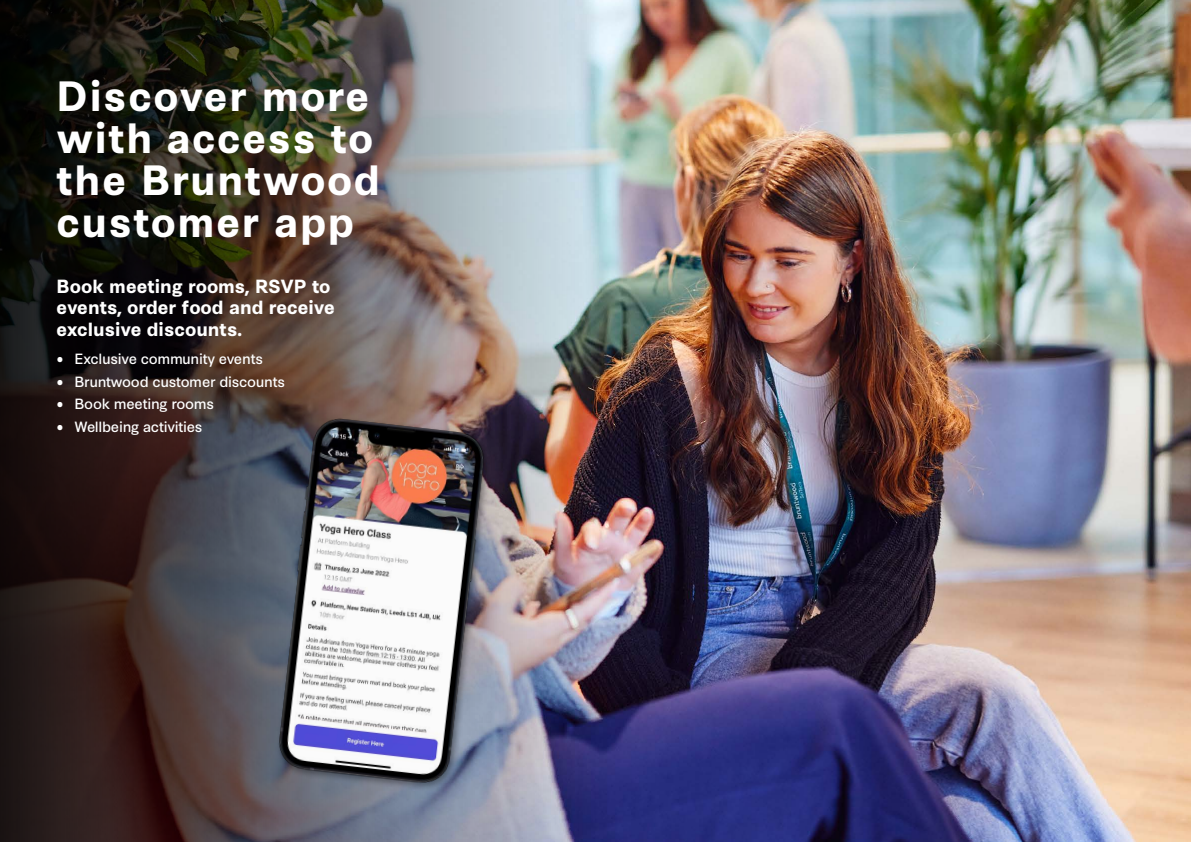
<style>
.page{position:relative;width:1191px;height:842px;background:#fff}
.page>*{position:absolute;margin:0;border:0;box-sizing:border-box;transform-origin:0 0}
.t1{font:700 40px/42px "Synthese";letter-spacing:.04em;color:#fff}
.t2{font:700 18px/21.6px "Synthese";color:#fff}
.t3{font:14px "Synthese";letter-spacing:-.02em;color:#fff}
</style>
<div class="page">
<img style="left:595px;top:0;width:596px;height:842px">
<img style="left:0;top:0;width:595px;height:842px">
<img style="left:269px;top:413px;width:225px;height:376px">
<h1 class="t1" style="left:57px;top:72px;width:325px">Discover more with access to the Bruntwood customer app</h1>
<p class="t2" style="left:57px;top:274px;width:280px">Book meeting rooms, RSVP to events, order food and receive exclusive discounts.</p>
<p class="t3" style="left:57px;top:347px;width:208px">• Exclusive community events</p>
<p class="t3" style="left:57px;top:370px;width:230px">• Bruntwood customer discounts</p>
<p class="t3" style="left:57px;top:392px;width:159px">• Book meeting rooms</p>
<p class="t3" style="left:57px;top:415px;width:147px">• Wellbeing activities</p>
</div>
